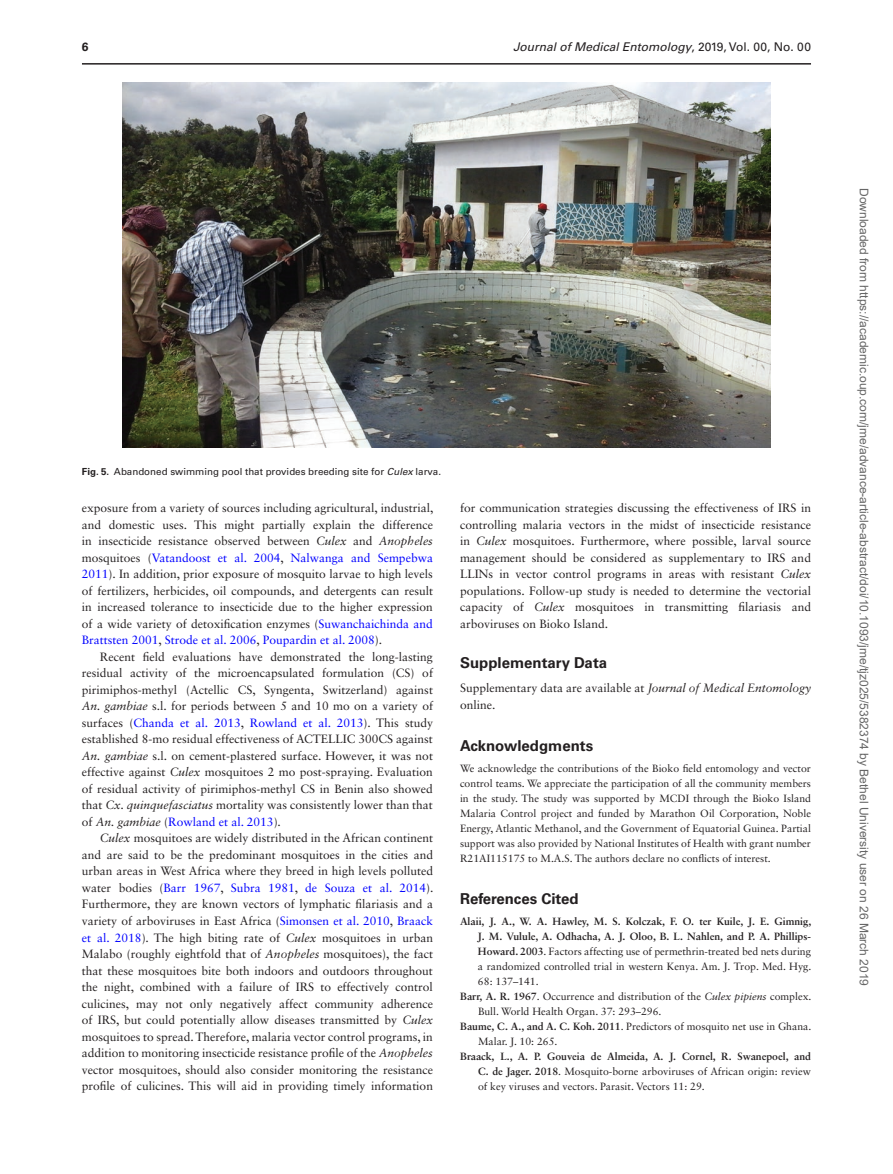
<style>
.page{position:relative;width:893px;height:1174px;background:#fff}
.page>*{position:absolute;margin:0;border:0;box-sizing:border-box;transform-origin:0 0}
.t1{font:700 15px "Univers LT Std";color:#231f20}
.t2{font:12px/16.5px "Sabon LT Std";color:#231f20;text-align:justify}
.t3{font:12px "Arial";color:#666}
.t4{font:italic 12px "Univers LT Std";color:#231f20}
.t5{font:700 12px "Univers LT Std";color:#231f20}
.t6{font:10.5px/15px "Sabon LT Std";color:#231f20;text-align:justify}
.t7{font:700 10.5px "Sabon LT Std";color:#231f20}
.t8{font:9.75px "Univers LT Std";color:#231f20}
.s1{font-style:normal}
.s2{font-weight:700}
.s3{font-style:italic}
.s4{color:#00f}
</style>
<div class="page">
<img style="left:122px;top:82px;width:648px;height:365px">
<hr style="left:82px;top:63px;width:729px;height:2px;background:#231f20">
<p class="t5" style="left:82px;top:40px;width:8px">6</p>
<p class="t4" style="left:513px;top:40px;width:299px">Journal of Medical Entomology<span class="s1">, 2019, Vol. 00, No. 00</span></p>
<p class="t8" style="left:82px;top:466px;width:361px"><span class="s2">Fig. 5.</span> Abandoned swimming pool that provides breeding site for <span class="s3">Culex</span> larva.</p>
<p class="t2" style="left:82px;top:500px;width:353px">exposure from a variety of sources including agricultural, industrial, and domestic uses. This might partially explain the difference in insecticide resistance observed between <span class="s3">Culex</span> and <span class="s3">Anopheles </span>mosquitoes (<span class="s4">Vatandoost et al. 2004</span>, <span class="s4">Nalwanga and Sempebwa 2011</span>). In addition, prior exposure of mosquito larvae to high levels of fertilizers, herbicides, oil compounds, and detergents can result in increased tolerance to insecticide due to the higher expression of a wide variety of detoxification enzymes (<span class="s4">Suwanchaichinda and Brattsten 2001</span>, <span class="s4">Strode et al. 2006</span>, <span class="s4">Poupardin et al. 2008</span>).</p>
<p class="t2" style="left:82px;top:648px;width:353px;text-indent:18px">Recent field evaluations have demonstrated the long-lasting residual activity of the microencapsulated formulation (CS) of pirimiphos-methyl (Actellic CS, Syngenta, Switzerland) against <span class="s3">An. gambiae</span> s.l. for periods between 5 and 10 mo on a variety of surfaces (<span class="s4">Chanda et al. 2013</span>, <span class="s4">Rowland et al. 2013</span>). This study established 8-mo residual effectiveness of ACTELLIC 300CS against <span class="s3">An. gambiae</span> s.l. on cement-plastered surface. However, it was not effective against <span class="s3">Culex</span> mosquitoes 2 mo post-spraying. Evaluation of residual activity of pirimiphos-methyl CS in Benin also showed that <span class="s3">Cx. quinquefasciatus</span> mortality was consistently lower than that of <span class="s3">An. gambiae</span> (<span class="s4">Rowland et al. 2013</span>).</p>
<p class="t2" style="left:82px;top:830px;width:353px;text-indent:18px"><span class="s3">Culex</span> mosquitoes are widely distributed in the African continent and are said to be the predominant mosquitoes in the cities and urban areas in West Africa where they breed in high levels polluted water bodies (<span class="s4">Barr 1967</span>, <span class="s4">Subra 1981</span>, <span class="s4">de Souza et al. 2014</span>).<br>Furthermore, they are known vectors of lymphatic filariasis and a variety of arboviruses in East Africa (<span class="s4">Simonsen et al. 2010</span>, <span class="s4">Braack et al. 2018</span>). The high biting rate of <span class="s3">Culex</span> mosquitoes in urban Malabo (roughly eightfold that of <span class="s3">Anopheles</span> mosquitoes), the fact that these mosquitoes bite both indoors and outdoors throughout the night, combined with a failure of IRS to effectively control culicines, may not only negatively affect community adherence of IRS, but could potentially allow diseases transmitted by <span class="s3">Culex </span>mosquitoes to spread. Therefore, malaria vector control programs, in addition to monitoring insecticide resistance profile of the <span class="s3">Anopheles </span>vector mosquitoes, should also consider monitoring the resistance profile of culicines. This will aid in providing timely information</p>
<p class="t2" style="left:460px;top:500px;width:353px">for communication strategies discussing the effectiveness of IRS in controlling malaria vectors in the midst of insecticide resistance in <span class="s3">Culex</span> mosquitoes. Furthermore, where possible, larval source management should be considered as supplementary to IRS and LLINs in vector control programs in areas with resistant <span class="s3">Culex </span>populations. Follow-up study is needed to determine the vectorial capacity of <span class="s3">Culex</span> mosquitoes in transmitting filariasis and arboviruses on Bioko Island.</p>
<p class="t1" style="left:460px;top:654px;width:149px">Supplementary Data</p>
<p class="t2" style="left:460px;top:680px;width:352px">Supplementary data are available at <span class="s3">Journal of Medical Entomology </span>online.</p>
<p class="t1" style="left:460px;top:737px;width:135px">Acknowledgments</p>
<p class="t6" style="left:460px;top:760px;width:353px">We acknowledge the contributions of the Bioko field entomology and vector control teams. We appreciate the participation of all the community members in the study. The study was supported by MCDI through the Bioko Island Malaria Control project and funded by Marathon Oil Corporation, Noble Energy, Atlantic Methanol, and the Government of Equatorial Guinea. Partial support was also provided by National Institutes of Health with grant number R21AI115175 to M.A.S. The authors declare no conflicts of interest.</p>
<p class="t1" style="left:460px;top:890px;width:120px">References Cited</p>
<p class="t7" style="left:460px;top:914px;width:353px">Alaii, J. A., W. A. Hawley, M. S. Kolczak, F. O. ter Kuile, J. E. Gimnig,</p>
<p class="t7" style="left:478px;top:929px;width:334px">J. M. Vulule, A. Odhacha, A. J. Oloo, B. L. Nahlen, and P. A. Phillips-</p>
<p class="t6" style="left:478px;top:943px;width:334px"><span class="s2">Howard. 2003</span>. Factors affecting use of permethrin-treated bed nets during</p>
<p class="t6" style="left:478px;top:958px;width:335px">a randomized controlled trial in western Kenya. Am. J. Trop. Med. Hyg.</p>
<p class="t6" style="left:478px;top:973px;width:62px">68: 137–141.</p>
<p class="t6" style="left:460px;top:988px;width:353px"><span class="s2">Barr, A. R. 1967</span>. Occurrence and distribution of the <span class="s3">Culex pipiens</span> complex.</p>
<p class="t6" style="left:478px;top:1003px;width:185px">Bull. World Health Organ. 37: 293–296.</p>
<p class="t6" style="left:460px;top:1018px;width:353px"><span class="s2">Baume, C. A., and A. C. Koh. 2011</span>. Predictors of mosquito net use in Ghana.</p>
<p class="t6" style="left:478px;top:1033px;width:81px">Malar. J. 10: 265.</p>
<p class="t6" style="left:478px;top:1048px;width:335px;text-indent:-18px"><span class="s2">Braack, L., A. P. Gouveia de Almeida, A. J. Cornel, R. Swanepoel, and C. de Jager. 2018</span>. Mosquito-borne arboviruses of African origin: review of key viruses and vectors. Parasit. Vectors 11: 29.</p>
<p class="t3" style="left:868px;top:188px;width:799px;rotate:90deg">Downloaded from https://academic.oup.com/jme/advance-article-abstract/doi/10.1093/jme/tjz025/5382374 by Bethel University user on 26 March 2019</p>
</div>
